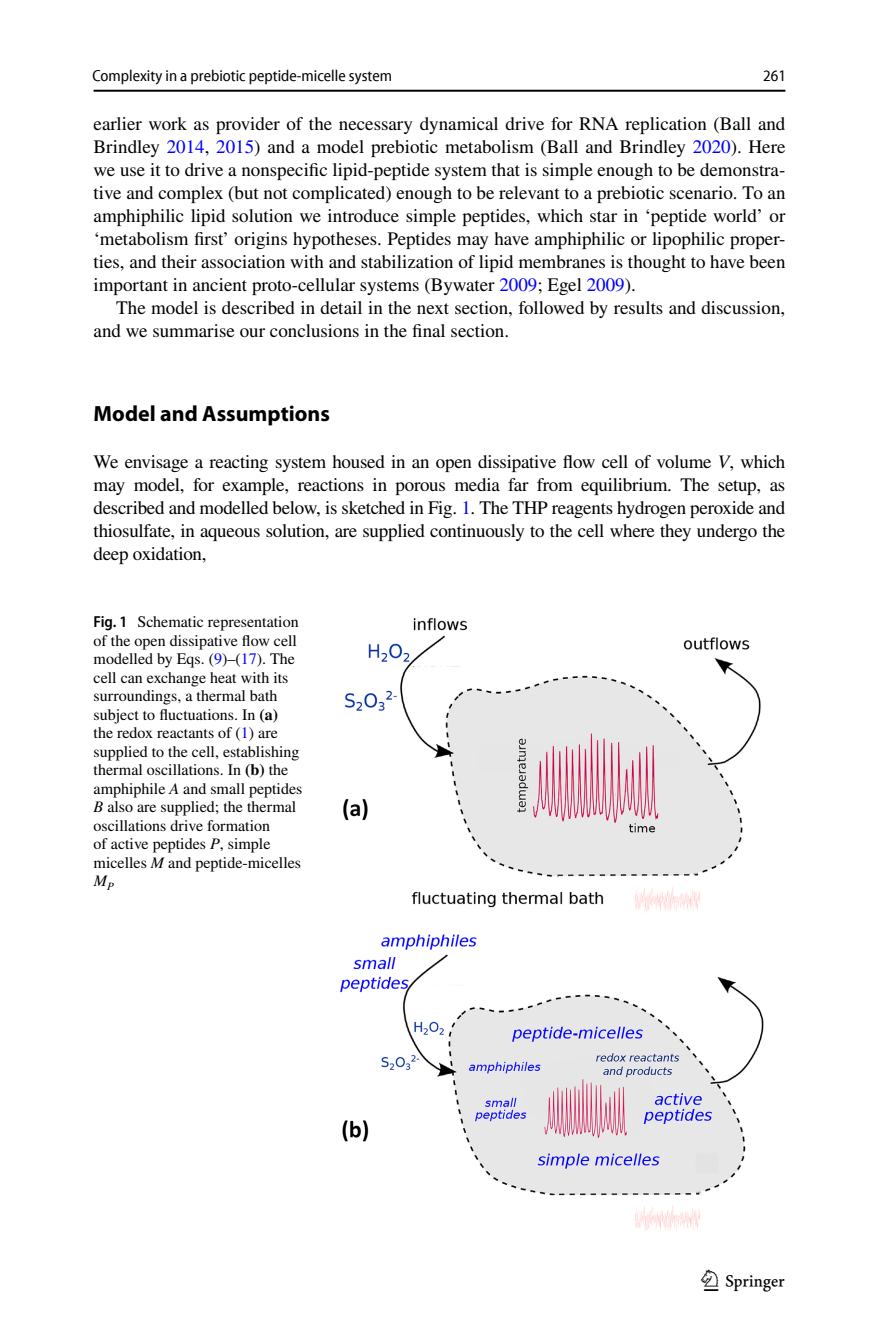
<style>
.page{position:relative;width:879px;height:1333px;background:#fff}
.page>*{position:absolute;margin:0;border:0;box-sizing:border-box;transform-origin:0 0}
.t1{font:30px "Springnew Regular 3";color:#000}
.t2{font:700 22px "Myriad Pro";color:#000}
.t3{font:19px/23px "STIX";color:#000;text-align:justify}
.t4{font:16px/18.4px "STIX";color:#000}
.t5{font:semi-condensed 16px "Myriad Pro Unic";color:#000}
.t6{font:italic 16px "STIX General";color:#000}
.s1{color:#00f}
.s2{font-style:italic}
.s3{font-family:"Myriad Pro";font-weight:600;font-stretch:semi-condensed}
.s4{font-weight:700}
</style>
<div class="page">
<hr style="left:94px;top:90px;width:691px;height:2px;background:#000">
<img style="left:340px;top:617px;width:424px;height:615px">
<p class="t5" style="left:92px;top:69px;width:301px">Complexity in a prebiotic peptide-micelle system</p>
<p class="t5" style="left:763px;top:69px;width:24px">261</p>
<p class="t3" style="left:94px;top:113px;width:693px">earlier work as provider of the necessary dynamical drive for RNA replication (Ball and Brindley <span class="s1">2014</span>, <span class="s1">2015</span>) and a model prebiotic metabolism (Ball and Brindley <span class="s1">2020</span>). Here we use it to drive a nonspecific lipid-peptide system that is simple enough to be demonstra&shy;tive and complex (but not complicated) enough to be relevant to a prebiotic scenario. To an amphiphilic lipid solution we introduce simple peptides, which star in ‘peptide world’ or ‘metabolism first’ origins hypotheses. Peptides may have amphiphilic or lipophilic proper&shy;ties, and their association with and stabilization of lipid membranes is thought to have been important in ancient proto-cellular systems (Bywater <span class="s1">2009</span>; Egel <span class="s1">2009</span>).</p>
<p class="t3" style="left:94px;top:297px;width:693px;text-indent:23px">The model is described in detail in the next section, followed by results and discussion, and we summarise our conclusions in the final section.</p>
<p class="t2" style="left:94px;top:399px;width:238px">Model and Assumptions</p>
<p class="t3" style="left:94px;top:451px;width:693px">We envisage a reacting system housed in an open dissipative flow cell of volume <span class="s2">V</span>, which may model, for example, reactions in porous media far from equilibrium. The setup, as described and modelled below, is sketched in Fig. <span class="s1">1</span>. The THP reagents hydrogen peroxide and thiosulfate, in aqueous solution, are supplied continuously to the cell where they undergo the deep oxidation,</p>
<p class="t4" style="left:94px;top:613px;width:210px"><span class="s3">Fig. 1</span> Schematic representation of the open dissipative flow cell modelled by Eqs. (<span class="s1">9</span>)–(<span class="s1">17</span>). The cell can exchange heat with its surroundings, a thermal bath subject to fluctuations. In <span class="s4">(a)<br></span>the redox reactants of (<span class="s1">1</span>) are supplied to the cell, establishing thermal oscillations. In <span class="s4">(b)</span> the amphiphile <span class="s2">A</span> and small peptides<br><span class="s2">B</span> also are supplied; the thermal oscillations drive formation<br>of active peptides <span class="s2">P</span>, simple micelles <span class="s2">M</span> and peptide-micelles</p>
<p class="t6" style="left:94px;top:875px;width:22px">M<sub>P</sub></p>
<h1 class="t1" style="left:704px;top:1269px;width:83px">1 3</h1>
</div>
